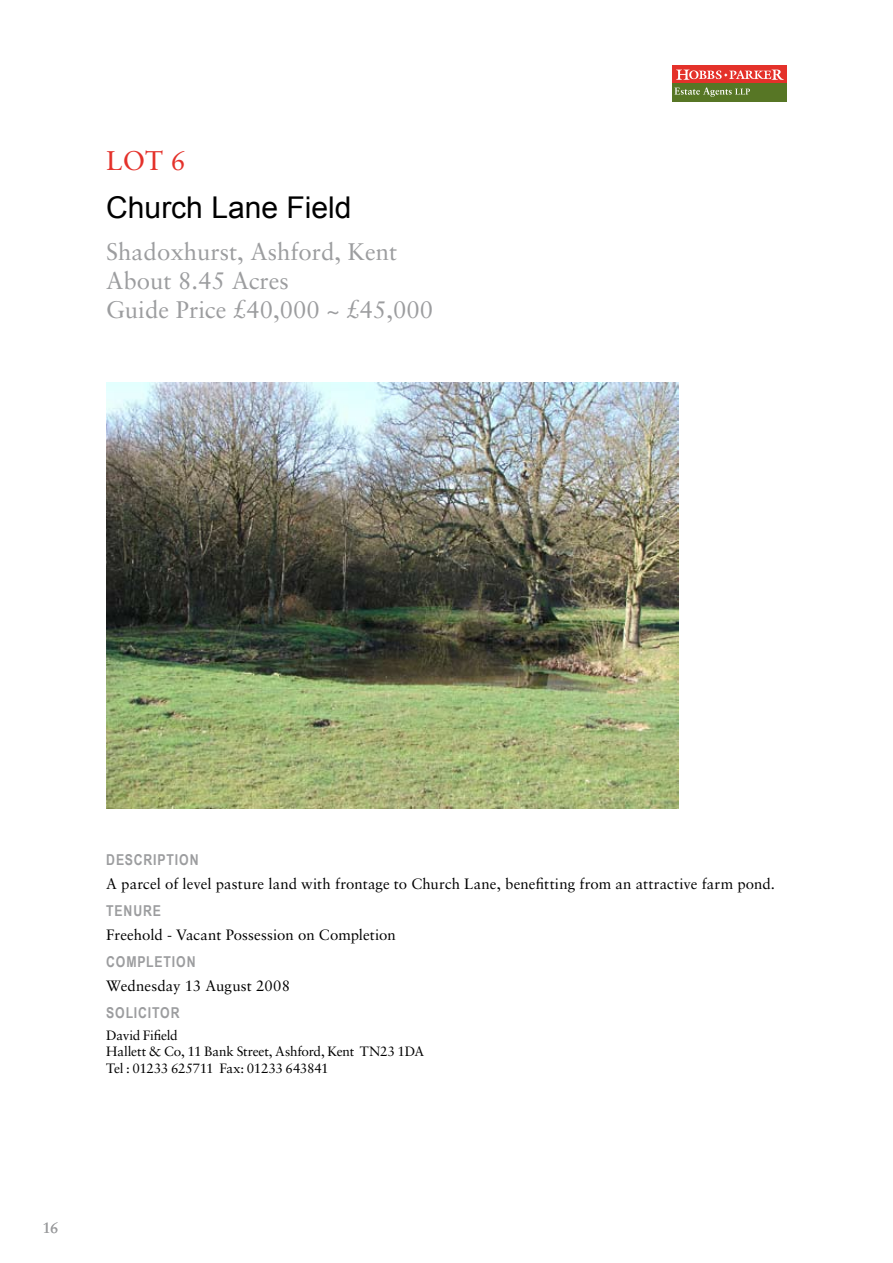
<style>
.page{position:relative;width:893px;height:1263px;background:#fff}
.page>*{position:absolute;margin:0;border:0;box-sizing:border-box;transform-origin:0 0}
.t1{font:30px "Arial";color:#000}
.t2{font:27px "Sabon";color:#e4312a}
.t3{font:24px/28.8px "Sabon";color:#9c9d9f}
.t4{font:15px "Sabon";letter-spacing:.005em;color:#000}
.t5{font:700 15px "Arial Narrow";letter-spacing:.055em;color:#9c9d9f}
.t6{font:15px "Sabon";color:#9c9d9f}
.t7{font:13.5px/16.2px "Sabon";letter-spacing:-.02em;color:#000}
</style>
<div class="page">
<div style="left:672px;top:65px;width:115px;height:37px;background:linear-gradient(to right,#577625,#577625)"></div>
<hr style="left:672px;top:101px;width:115px;height:1px;background:#577625">
<hr style="left:672px;top:65px;width:115px;height:1px;background:#e4312a">
<div style="left:672px;top:67px;width:115px;height:16px;background:#e4312a"></div>
<svg style="left:676px;top:70px;width:108px;height:10px"></svg>
<div style="left:672px;top:84px;width:115px;height:16px;background:#577625"></div>
<svg style="left:674px;top:87px;width:76px;height:10px"></svg>
<img style="left:106px;top:383px;width:572px;height:425px">
<h2 class="t2" style="left:106px;top:144px;width:81px">Lot 6</h2>
<h1 class="t1" style="left:106px;top:188px;width:247px">Church Lane Field</h1>
<h3 class="t3" style="left:106px;top:237px;width:328px">Shadoxhurst, Ashford, Kent<br>About 8.45 Acres<br>Guide Price £40,000 ~ £45,000</h3>
<p class="t5" style="left:106px;top:848px;width:94px">DESCRIPTION</p>
<p class="t4" style="left:106px;top:875px;width:670px">A parcel of level pasture land with frontage to Church Lane, benefitting from an attractive farm pond.</p>
<p class="t5" style="left:106px;top:899px;width:56px">TENURE</p>
<p class="t4" style="left:106px;top:926px;width:291px">Freehold - Vacant Possession on Completion</p>
<p class="t5" style="left:106px;top:950px;width:91px">COMPLETION</p>
<p class="t4" style="left:106px;top:977px;width:185px">Wednesday 13 August 2008</p>
<p class="t5" style="left:106px;top:1001px;width:75px">SOLICITOR</p>
<p class="t7" style="left:106px;top:1027px;width:319px">David Fifield<br>Hallett &amp; Co, 11 Bank Street, Ashford, Kent TN23 1DA<br>Tel : 01233 625711 Fax: 01233 643841</p>
<p class="t6" style="left:43px;top:1219px;width:17px">16</p>
</div>
